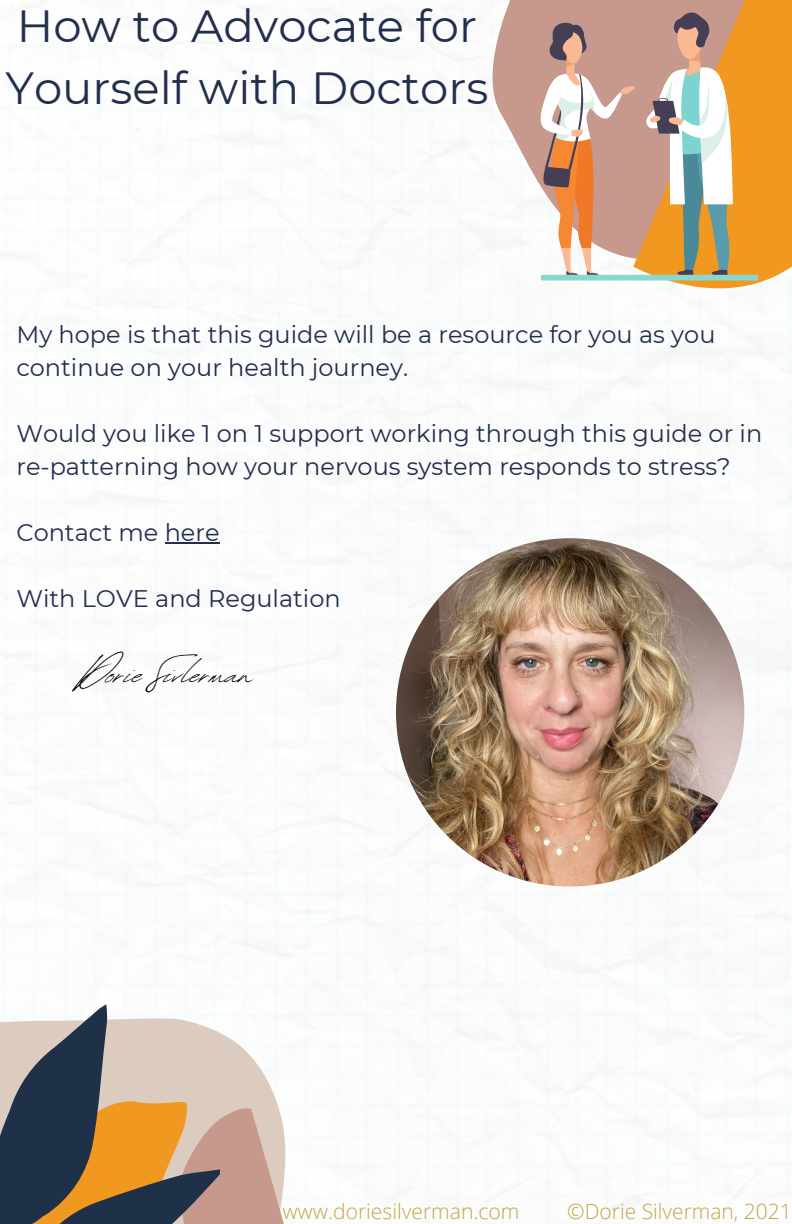
<style>
.page{position:relative;width:792px;height:1224px;background:#fff}
.page>*{position:absolute;margin:0;border:0;box-sizing:border-box;transform-origin:0 0}
.t1{font:48px "Revive 80 Signature";color:#000}
.t2{font:45px/61.6px "Montserrat";color:#212f4d}
.t3{font:24px/33px "Montserrat";color:#212f4d}
.t4{font:300 21px "Open Sans";color:#c3a748}
</style>
<div class="page">
<svg style="left:474px;top:0;width:128px;height:272px"></svg>
<svg style="left:602px;top:0;width:190px;height:354px"></svg>
<svg style="left:246px;top:1052px;width:65px;height:172px"></svg>
<svg style="left:0;top:987px;width:246px;height:237px;background:#a39486"></svg>
<div style="left:541px;top:275px;width:217px;height:6px;background:#89d7cd;border-radius:2px"></div>
<svg style="left:536px;top:21px;width:99px;height:254px"></svg>
<svg style="left:645px;top:12px;width:88px;height:263px"></svg>
<img style="left:396px;top:538px;width:348px;height:349px;border-radius:50%">
<hr style="left:165px;top:542px;width:55px;height:2px;background:#212f4d">
<h2 class="t2" style="left:6px;top:-5px;width:484px">How to Advocate for<br>Yourself with Doctors</h2>
<p class="t3" style="left:16px;top:318px;width:701px">My hope is that this guide will be a resource for you as you continue on your health journey.</p>
<p class="t3" style="left:16px;top:417px;width:747px">Would you like 1 on 1 support working through this guide or in re-patterning how your nervous system responds to stress?</p>
<p class="t3" style="left:16px;top:516px;width:205px">Contact me here</p>
<p class="t3" style="left:16px;top:582px;width:326px">With LOVE and Regulation</p>
<h1 class="t1" style="left:79px;top:637px;width:175px">Dorie Sivlerman</h1>
<p class="t4" style="left:282px;top:1197px;width:239px">www.doriesilverman.com</p>
<p class="t4" style="left:567px;top:1196px;width:226px">©Dorie Silverman, 2021</p>
</div>
